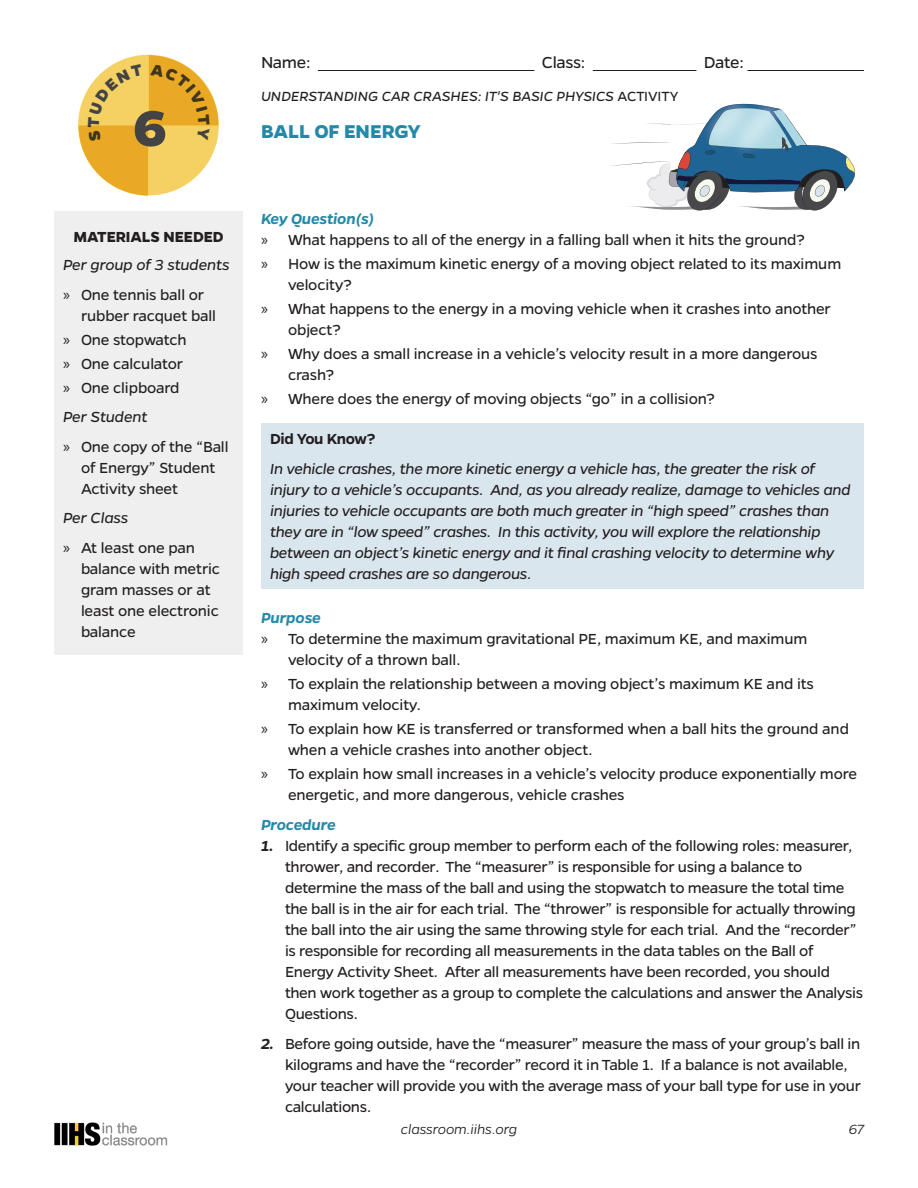
<style>
.page{position:relative;width:918px;height:1188px;background:#fff}
.page>*{position:absolute;margin:0;border:0;box-sizing:border-box;transform-origin:0 0}
.Section_Box_Paragrap{font:800 56.85px "Gentona";color:#434343}
.Worksheet_Title_Area{font:700 21px "Gentona";letter-spacing:-.01em;color:#2489a9}
.Numbered_Body_Text{font:18px "Gentona";letter-spacing:-.02em;color:#231f20}
.t1{font:16.5px/21px "Gentona";letter-spacing:-.015em;color:#231f20}
.Body_Text_-_Book_Wei{font:italic 16.5px/21px "Gentona";letter-spacing:-.02em;color:#231f20}
.Sidebar_Box_Italic_S{font:italic 16.5px "Gentona";letter-spacing:-.01em;color:#231f20}
.Bold_Italic_Subheadi{font:italic 600 16.5px "Gentona";letter-spacing:-.01em;color:#2489a9}
.Sidebar_Box_Header{font:700 16.5px "Gentona";letter-spacing:-.005em;color:#231f20}
.Body_Text_-_Book_Wei-2{font:600 16.5px "Gentona";letter-spacing:-.02em;color:#231f20}
.Worksheet_Title_Area-2{font:italic 15px "Gentona";letter-spacing:-.005em;color:#231f20}
.t2{font:italic 300 15px "Gentona";letter-spacing:-.01em;color:#231f20}
.s1{font-family:"Myriad Pro"}
.s2{font-style:normal}
.s3{font-weight:600;font-style:italic}
</style>
<div class="page">
<img style="left:54px;top:1122px;width:114px;height:24px">
<svg style="left:611px;top:104px;width:244px;height:107px"></svg>
<div style="left:261px;top:423px;width:603px;height:165px;background:#dae6ee"></div>
<div style="left:54px;top:211px;width:189px;height:444px;background:#eeefee"></div>
<hr style="left:318px;top:70px;width:216px;height:1px;background:#231f20">
<hr style="left:593px;top:70px;width:103px;height:1px;background:#231f20">
<hr style="left:748px;top:70px;width:116px;height:1px;background:#231f20">
<svg style="left:79px;top:55px;width:139px;height:141px"></svg>
<p class="Section_Box_Paragrap" style="left:133px;top:95px;width:35px">6</p>
<p class="Sidebar_Box_Header" style="left:73px;top:227px;width:152px">MATERIALS NEEDED</p>
<p class="Sidebar_Box_Italic_S" style="left:63px;top:256px;width:168px">Per group of 3 students</p>
<p class="t1" style="left:81px;top:285px;width:136px;text-indent:-18px"><span class="s1">»</span> One tennis ball or rubber racquet ball</p>
<p class="t1" style="left:63px;top:330px;width:125px"><span class="s1">»</span> One stopwatch</p>
<p class="t1" style="left:63px;top:354px;width:122px"><span class="s1">»</span> One calculator</p>
<p class="t1" style="left:63px;top:378px;width:118px"><span class="s1">»</span> One clipboard</p>
<p class="Sidebar_Box_Italic_S" style="left:63px;top:408px;width:86px">Per Student</p>
<p class="t1" style="left:81px;top:436px;width:149px;text-indent:-18px"><span class="s1">»</span> One copy of the “Ball of Energy” Student<br>Activity sheet</p>
<p class="Sidebar_Box_Italic_S" style="left:63px;top:508px;width:67px">Per Class</p>
<p class="t1" style="left:81px;top:537px;width:141px;text-indent:-18px"><span class="s1">»</span> At least one pan balance with metric gram masses or at least one electronic balance</p>
<p class="Numbered_Body_Text" style="left:261px;top:52px;width:51px">Name:</p>
<p class="Numbered_Body_Text" style="left:542px;top:52px;width:45px">Class:</p>
<p class="Numbered_Body_Text" style="left:704px;top:52px;width:41px">Date:</p>
<p class="Worksheet_Title_Area-2" style="left:261px;top:88px;width:419px">UNDERSTANDING CAR CRASHES: IT'S BASIC PHYSICS <span class="s2">ACTIVITY</span></p>
<p class="Worksheet_Title_Area" style="left:261px;top:120px;width:161px">BALL OF ENERGY</p>
<p class="Bold_Italic_Subheadi" style="left:261px;top:209px;width:115px">Key Question(s)</p>
<p class="t1" style="left:261px;top:229px;width:545px"><span class="s1">»</span> What happens to all of the energy in a falling ball when it hits the ground?</p>
<p class="t1" style="left:288px;top:253px;width:555px;text-indent:-27px"><span class="s1">»</span> How is the maximum kinetic energy of a moving object related to its maximum velocity?</p>
<p class="t1" style="left:288px;top:298px;width:544px;text-indent:-27px"><span class="s1">»</span> What happens to the energy in a moving vehicle when it crashes into another object?</p>
<p class="t1" style="left:288px;top:343px;width:531px;text-indent:-27px"><span class="s1">»</span> Why does a small increase in a vehicle’s velocity result in a more dangerous crash?</p>
<p class="t1" style="left:261px;top:388px;width:456px"><span class="s1">»</span> Where does the energy of moving objects “go” in a collision?</p>
<p class="Body_Text_-_Book_Wei-2" style="left:270px;top:430px;width:107px">Did You Know?</p>
<p class="Body_Text_-_Book_Wei" style="left:270px;top:458px;width:582px">In vehicle crashes, the more kinetic energy a vehicle has, the greater the risk of injury to a vehicle’s occupants. And, as you already realize, damage to vehicles and injuries to vehicle occupants are both much greater in “high speed” crashes than they are in “low speed” crashes. In this activity, you will explore the relationship between an object’s kinetic energy and it final crashing velocity to determine why high speed crashes are so dangerous.</p>
<p class="Bold_Italic_Subheadi" style="left:261px;top:608px;width:61px">Purpose</p>
<p class="t1" style="left:288px;top:628px;width:521px;text-indent:-27px"><span class="s1">»</span> To determine the maximum gravitational PE, maximum KE, and maximum velocity of a thrown ball.</p>
<p class="t1" style="left:288px;top:673px;width:527px;text-indent:-27px"><span class="s1">»</span> To explain the relationship between a moving object’s maximum KE and its maximum velocity.</p>
<p class="t1" style="left:288px;top:718px;width:562px;text-indent:-27px"><span class="s1">»</span> To explain how KE is transferred or transformed when a ball hits the ground and when a vehicle crashes into another object.</p>
<p class="t1" style="left:288px;top:763px;width:571px;text-indent:-27px"><span class="s1">»</span> To explain how small increases in a vehicle’s velocity produce exponentially more energetic, and more dangerous, vehicle crashes</p>
<p class="Bold_Italic_Subheadi" style="left:261px;top:815px;width:76px">Procedure</p>
<p class="t1" style="left:285px;top:835px;width:580px;text-indent:-24px"><span class="s3">1.</span> Identify a specific group member to perform each of the following roles: measurer, thrower, and recorder. The “measurer” is responsible for using a balance to determine the mass of the ball and using the stopwatch to measure the total time the ball is in the air for each trial. The “thrower” is responsible for actually throwing the ball into the air using the same throwing style for each trial. And the “recorder” is responsible for recording all measurements in the data tables on the Ball of Energy Activity Sheet. After all measurements have been recorded, you should then work together as a group to complete the calculations and answer the Analysis Questions.</p>
<p class="t1" style="left:285px;top:1033px;width:578px;text-indent:-24px"><span class="s3">2.</span> Before going outside, have the “measurer” measure the mass of your group’s ball in kilograms and have the “recorder” record it in Table 1. If a balance is not available, your teacher will provide you with the average mass of your ball type for use in your calculations.</p>
<p class="t2" style="left:401px;top:1121px;width:118px">classroom.iihs.org</p>
<p class="t2" style="left:849px;top:1121px;width:17px">67</p>
</div>
